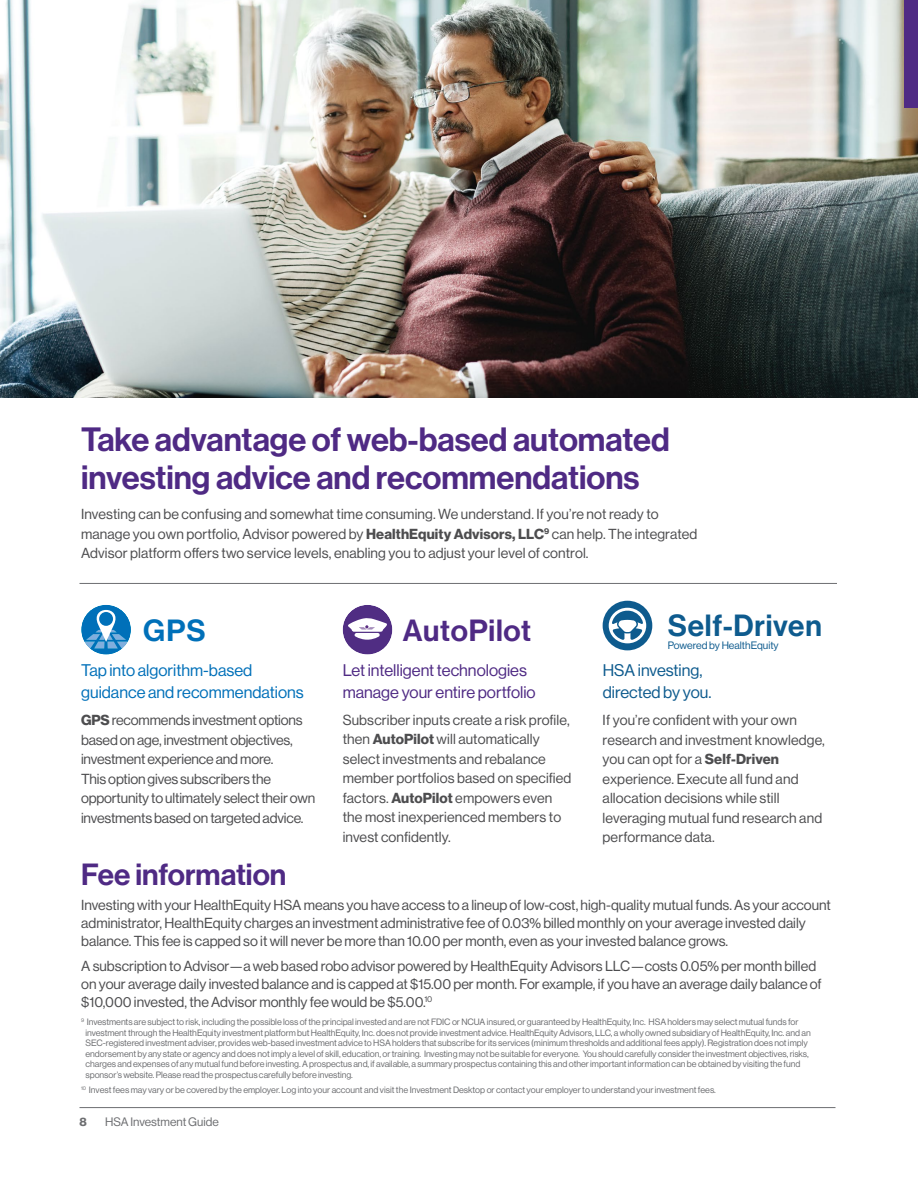
<style>
.page{position:relative;width:918px;height:1188px;background:#fff}
.page>*{position:absolute;margin:0;border:0;box-sizing:border-box;transform-origin:0 0}
.t1{font:33px/37.5px "N Haas Grotesk DS Pro 65 Md";color:#4f2a84}
.t2{font:30px "N Haas Grotesk DS Pro 65 Md";color:#4f2a84}
.t3{font:30px "N Haas Grotesk DS Pro 65 Md";letter-spacing:.025em;color:#0e5b8e}
.t4{font:30px "N Haas Grotesk DS Pro 65 Md";letter-spacing:.025em;color:#4f2a84}
.t5{font:30px "N Haas Grotesk DS Pro 65 Md";color:#0070b9}
.t6{font:16.5px/22.5px "N Haas Grotesk DS Pro 55 Rg";color:#4f2a84}
.t7{font:16.5px/22.5px "N Haas Grotesk DS Pro 55 Rg";color:#0070b9}
.t8{font:16.5px/22.5px "N Haas Grotesk DS Pro 55 Rg";color:#0e5b8e}
.t9{font:14.25px/19.5px "N Haas Grotesk DS Pro 55 Rg";color:#4d4d4f}
.t10{font:12px "N Haas Grotesk DS Pro 55 Rg";color:#6d6e71}
.t11{font:12px "N Haas Grotesk DS Pro 75 Bd";color:#6d6e71}
.t12{font:10.5px "N Haas Grotesk DS Pro 55 Rg";color:#0e5b8e}
.t13{font:9px/10.5px "N Haas Grotesk DS Pro 55 Rg";letter-spacing:-.005em;color:#6d6e71}
.s1{font-family:"N Haas Grotesk DS Pro 75 Bd"}
</style>
<div class="page">
<img style="left:0;top:0;width:917px;height:397px">
<hr style="left:80px;top:1107px;width:756px;height:1px;background:#6d6e71">
<svg style="left:81px;top:605px;width:50px;height:50px"></svg>
<div style="left:343px;top:605px;width:49px;height:50px;background:#502d83;border-radius:50%"></div>
<svg style="left:348px;top:618px;width:39px;height:22px"></svg>
<hr style="left:80px;top:583px;width:757px;height:1px;background:#6d6e71">
<div style="left:603px;top:601px;width:49px;height:49px;background:#0e5b8e;border-radius:50%"></div>
<svg style="left:609px;top:608px;width:37px;height:35px"></svg>
<img style="left:917px;top:107px;width:1px;height:291px">
<div style="left:904px;top:0;width:14px;height:107px;background:#4f2a84"></div>
<h1 class="t1" style="left:81px;top:422px;width:590px">Take advantage of web-based automated investing advice and recommendations</h1>
<p class="t9" style="left:81px;top:505px;width:618px">Investing can be confusing and somewhat time consuming. We understand. If you’re not ready to manage you own portfolio, Advisor powered by <span class="s1">HealthEquity Advisors, LLC</span><sup>9</sup> can help. The integrated<br>Advisor platform offers two service levels, enabling you to adjust your level of control.</p>
<h2 class="t5" style="left:143px;top:613px;width:64px">GPS</h2>
<h2 class="t4" style="left:403px;top:613px;width:130px">AutoPilot</h2>
<h2 class="t3" style="left:668px;top:608px;width:156px">Self-Driven</h2>
<p class="t12" style="left:668px;top:639px;width:113px">Powered by HealthEquity</p>
<p class="t6" style="left:343px;top:659px;width:195px">Let intelligent technologies manage your entire portfolio</p>
<p class="t7" style="left:81px;top:659px;width:224px">Tap into algorithm-based guidance and recommendations</p>
<p class="t8" style="left:603px;top:659px;width:110px">HSA investing, directed by you.</p>
<p class="t9" style="left:81px;top:711px;width:236px"><span class="s1">GPS</span> recommends investment options based on age, investment objectives, investment experience and more.<br>This option gives subscribers the opportunity to ultimately select their own investments based on targeted advice.</p>
<p class="t9" style="left:603px;top:711px;width:224px">If you’re confident with your own research and investment knowledge, you can opt for a <span class="s1">Self-Driven </span>experience. Execute all fund and allocation decisions while still leveraging mutual fund research and performance data.</p>
<p class="t9" style="left:343px;top:710px;width:230px">Subscriber inputs create a risk profile, then <span class="s1">AutoPilot</span> will automatically select investments and rebalance member portfolios based on specified factors. <span class="s1">AutoPilot</span> empowers even the most inexperienced members to invest confidently.</p>
<h2 class="t2" style="left:81px;top:857px;width:207px">Fee information</h2>
<p class="t9" style="left:81px;top:896px;width:751px;line-height:18px">Investing with your HealthEquity HSA means you have access to a lineup of low-cost, high-quality mutual funds. As your account administrator, HealthEquity charges an investment administrative fee of 0.03% billed monthly on your average invested daily balance. This fee is capped so it will never be more than 10.00 per month, even as your invested balance grows.</p>
<p class="t9" style="left:81px;top:957px;width:742px;line-height:18px">A subscription to Advisor—a web based robo advisor powered by HealthEquity Advisors LLC—costs 0.05% per month billed on your average daily invested balance and is capped at $15.00 per month. For example, if you have an average daily balance of $10,000 invested, the Advisor monthly fee would be $5.00.<sup>10</sup></p>
<p class="t13" style="left:86px;top:1017px;width:727px;text-indent:-4px"><sup>9</sup> Investments are subject to risk, including the possible loss of the principal invested and are not FDIC or NCUA insured, or guaranteed by HealthEquity, Inc. HSA holders may select mutual funds for investment through the HealthEquity investment platform but HealthEquity, Inc. does not provide investment advice. HealthEquity Advisors, LLC, a wholly owned subsidiary of HealthEquity, Inc. and an SEC-registered investment adviser, provides web-based investment advice to HSA holders that subscribe for its services (minimum thresholds and additional fees apply). Registration does not imply endorsement by any state or agency and does not imply a level of skill, education, or training. Investing may not be suitable for everyone. You should carefully consider the investment objectives, risks, charges and expenses of any mutual fund before investing. A prospectus and, if available, a summary prospectus containing this and other important information can be obtained by visiting the fund sponsor’s website. Please read the prospectus carefully before investing.</p>
<p class="t13" style="left:81px;top:1085px;width:636px"><sup>10</sup> Invest fees may vary or be covered by the employer. Log into your account and visit the Investment Desktop or contact your employer to understand your investment fees.</p>
<p class="t11" style="left:80px;top:1115px;width:9px">8</p>
<p class="t10" style="left:105px;top:1115px;width:115px">HSA Investment Guide</p>
</div>
